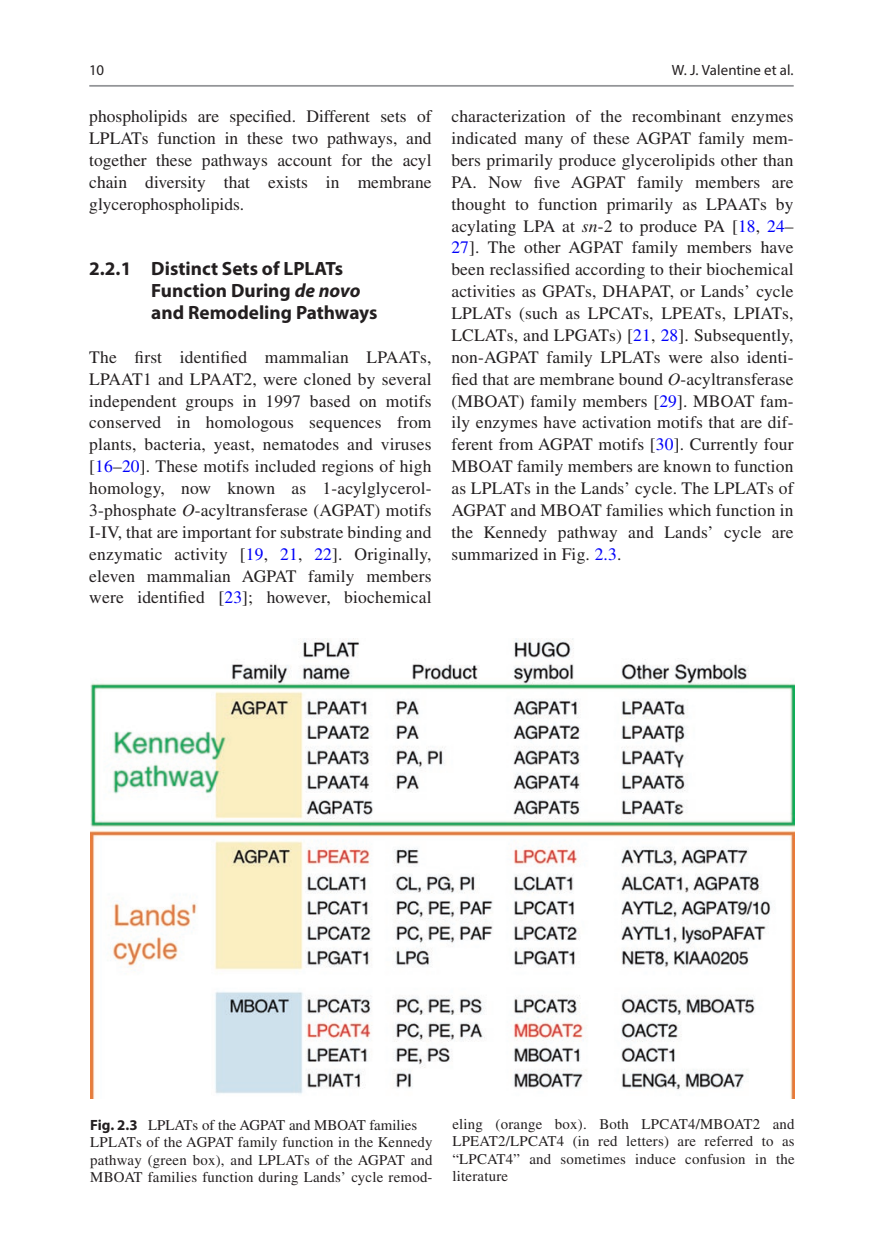
<style>
.page{position:relative;width:883px;height:1260px;background:#fff}
.page>*{position:absolute;margin:0;border:0;box-sizing:border-box;transform-origin:0 0}
.t1{font:700 19.25px/21.9px "Frwshp Myriad Pro";color:#231f20}
.t2{font:17.5px/21.9px "Yhmpfx Times LT Std";letter-spacing:.01em;color:#231f20;text-align:justify}
.t3{font:14.88px/17.5px "Yhmpfx Times LT Std";letter-spacing:.015em;color:#231f20}
.t4{font:14.88px "Vfjbnv Myriad Pro";letter-spacing:.005em;color:#231f20}
.t5{font:14.88px "Yllnxy Myriad Pro";color:#231f20}
.s1{font-family:"Whlfxs Myriad Pro";font-style:italic}
.s2{color:#0000fa}
.s3{font-family:"Brxhgj Times LT Std";font-style:italic}
.s4{font-family:"Frwshp Myriad Pro";font-weight:700}
</style>
<div class="page">
<img style="left:90px;top:638px;width:705px;height:461px">
<hr style="left:89px;top:85px;width:705px;height:2px;background:#939598">
<p class="t5" style="left:89px;top:61px;width:16px">10</p>
<p class="t2" style="left:89px;top:105px;width:344px">phospholipids are specified. Different sets of LPLATs function in these two pathways, and together these pathways account for the acyl chain diversity that exists in membrane glycerophospholipids.</p>
<p class="t1" style="left:151px;top:257px;width:228px;text-indent:-62px">2.2.1 Distinct Sets of LPLATs<br>Function During <span class="s1">de novo </span>and Remodeling Pathways</p>
<p class="t2" style="left:89px;top:346px;width:344px">The first identified mammalian LPAATs, LPAAT1 and LPAAT2, were cloned by several independent groups in 1997 based on motifs conserved in homologous sequences from plants, bacteria, yeast, nematodes and viruses [<span class="s2">16</span>–<span class="s2">20</span>]. These motifs included regions of high homology, now known as 1-acylglycerol-3-phosphate <span class="s3">O</span>-acyltransferase (AGPAT) motifs I-IV, that are important for substrate binding and enzymatic activity [<span class="s2">19</span>, <span class="s2">21</span>, <span class="s2">22</span>]. Originally, eleven mammalian AGPAT family members were identified [<span class="s2">23</span>]; however, biochemical</p>
<p class="t4" style="left:672px;top:61px;width:123px">W. J. Valentine et al.</p>
<p class="t2" style="left:451px;top:105px;width:344px">characterization of the recombinant enzymes indicated many of these AGPAT family mem&shy;bers primarily produce glycerolipids other than PA. Now five AGPAT family members are thought to function primarily as LPAATs by acylating LPA at <span class="s3">sn</span>-2 to produce PA [<span class="s2">18</span>, <span class="s2">24</span>– <span class="s2">27</span>]. The other AGPAT family members have been reclassified according to their biochemical activities as GPATs, DHAPAT, or Lands’ cycle LPLATs (such as LPCATs, LPEATs, LPIATs, LCLATs, and LPGATs) [<span class="s2">21</span>, <span class="s2">28</span>]. Subsequently, non-AGPAT family LPLATs were also identi&shy;fied that are membrane bound <span class="s3">O</span>-acyltransferase (MBOAT) family members [<span class="s2">29</span>]. MBOAT fam&shy;ily enzymes have activation motifs that are dif&shy;ferent from AGPAT motifs [<span class="s2">30</span>]. Currently four MBOAT family members are known to function as LPLATs in the Lands’ cycle. The LPLATs of AGPAT and MBOAT families which function in the Kennedy pathway and Lands’ cycle are summarized in Fig. <span class="s2">2.3</span>.</p>
<p class="t3" style="left:90px;top:1116px;width:344px"><span class="s4">Fig. 2.3</span> LPLATs of the AGPAT and MBOAT families LPLATs of the AGPAT family function in the Kennedy pathway (green box), and LPLATs of the AGPAT and MBOAT families function during Lands’ cycle remod-</p>
<p class="t3" style="left:452px;top:1115px;width:344px;text-align:justify">eling (orange box). Both LPCAT4/MBOAT2 and LPEAT2/LPCAT4 (in red letters) are referred to as “LPCAT4” and sometimes induce confusion in the literature</p>
</div>
